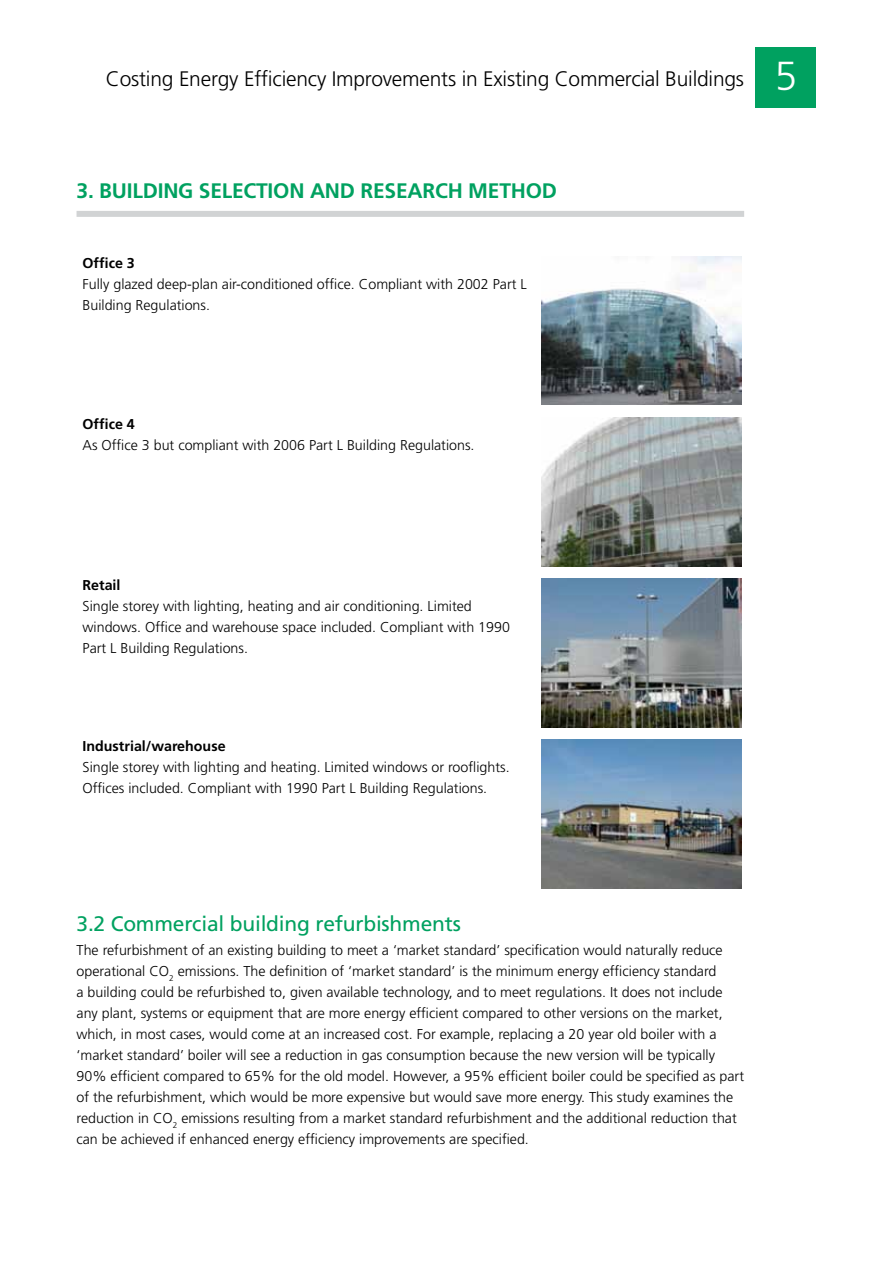
<style>
.page{position:relative;width:893px;height:1263px;background:#fff}
.page>*{position:absolute;margin:0;border:0;box-sizing:border-box;transform-origin:0 0}
.t1{font:300 21px "Frutiger";letter-spacing:-.01em;color:#000}
.t2{font:700 21px "Frutiger";letter-spacing:-.01em;color:#00a160}
.t3{font:21px "Frutiger";letter-spacing:-.01em;color:#00a160}
.t4{font:300 14.25px/21px "Frutiger";color:#000}
.t5{font:700 14.25px "Frutiger";color:#000}
.s1{font-size:40.5px;color:#fff}
</style>
<div class="page">
<div style="left:755px;top:47px;width:61px;height:61px;background:#00a160"></div>
<div style="left:77px;top:211px;width:667px;height:6px;background:#d1d3d4"></div>
<img style="left:542px;top:257px;width:200px;height:147px">
<img style="left:542px;top:418px;width:200px;height:148px">
<img style="left:542px;top:579px;width:200px;height:148px">
<img style="left:542px;top:739px;width:200px;height:149px">
<h1 class="t1" style="left:106px;top:66px;width:693px">Costing Energy Efficiency Improvements in Existing Commercial Buildings <span class="s1">5</span></h1>
<h1 class="t2" style="left:77px;top:178px;width:169px">3. BUILDING SELECTION</h1>
<h1 class="t2" style="left:310px;top:178px;width:232px">AND RESEARCH METHOD</h1>
<p class="t5" style="left:83px;top:255px;width:54px">OFFICE 3</p>
<p class="t4" style="left:83px;top:274px;width:446px">Fully glazed deep-plan air-conditioned office. Compliant with 2002 Part L<br>Building Regulations.</p>
<p class="t5" style="left:83px;top:415px;width:54px">OFFICE 4</p>
<p class="t4" style="left:83px;top:434px;width:393px">As Office 3 but compliant with 2006 Part L Building Regulations.</p>
<p class="t5" style="left:83px;top:576px;width:40px">RETAIL</p>
<p class="t4" style="left:83px;top:595px;width:429px">Single storey with lighting, heating and air conditioning. Limited windows. Office and warehouse space included. Compliant with 1990<br>Part L Building Regulations.</p>
<p class="t5" style="left:83px;top:737px;width:145px">INDUSTRIAL/WAREHOUSE</p>
<p class="t4" style="left:83px;top:756px;width:429px">Single storey with lighting and heating. Limited windows or rooflights.<br>Offices included. Compliant with 1990 Part L Building Regulations.</p>
<h1 class="t3" style="left:77px;top:911px;width:386px">3.2 Commercial building refurbishments</h1>
<p class="t4" style="left:77px;top:939px;width:669px">The refurbishment of an existing building to meet a ‘market standard’ specification would naturally reduce operational CO<sub>2</sub> emissions. The definition of ‘market standard’ is the minimum energy efficiency standard<br>a building could be refurbished to, given available technology, and to meet regulations. It does not include any plant, systems or equipment that are more energy efficient compared to other versions on the market, which, in most cases, would come at an increased cost. For example, replacing a 20 year old boiler with a ‘market standard’ boiler will see a reduction in gas consumption because the new version will be typically 90% efficient compared to 65% for the old model. However, a 95% efficient boiler could be specified as part of the refurbishment, which would be more expensive but would save more energy. This study examines the reduction in CO<sub>2</sub> emissions resulting from a market standard refurbishment and the additional reduction that can be achieved if enhanced energy efficiency improvements are specified.</p>
</div>
